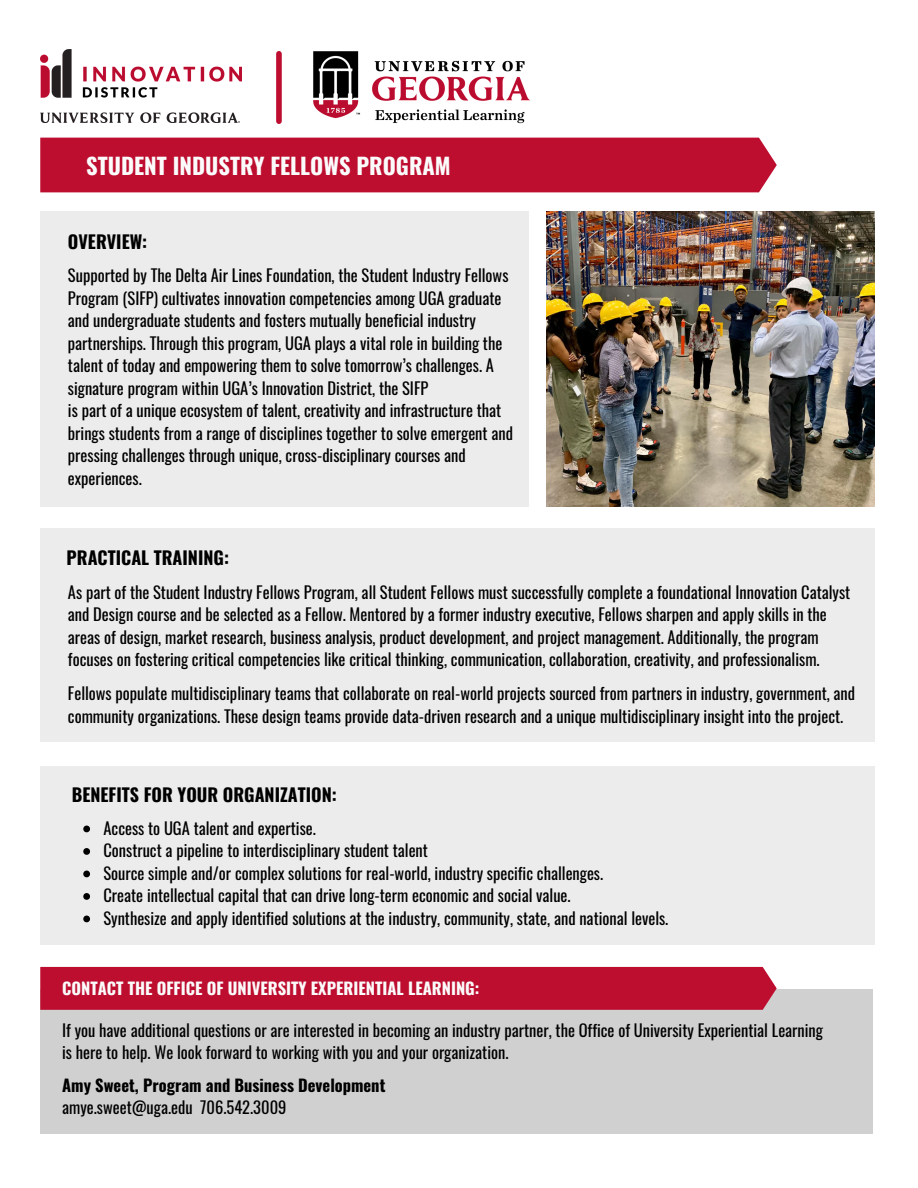
<style>
.page{position:relative;width:918px;height:1188px;background:#fff}
.page>*{position:absolute;margin:0;border:0;box-sizing:border-box;transform-origin:0 0}
.t1{font:700 22.5px "Oswald";color:#fcfbfb}
.t2{font:700 18px "Oswald";color:#000}
.t3{font:16.5px/22.5px "Oswald";color:#000}
.t4{font:700 16.5px "Oswald";color:#fcfbfb}
.t5{font:700 16.5px "Oswald";color:#000}
</style>
<div class="page">
<div style="left:40px;top:529px;width:835px;height:213px;background:#ececec"></div>
<div style="left:40px;top:766px;width:834px;height:179px;background:#ececec"></div>
<svg style="left:83px;top:826px;width:7px;height:6px"></svg>
<svg style="left:83px;top:848px;width:7px;height:7px"></svg>
<svg style="left:83px;top:871px;width:7px;height:6px"></svg>
<svg style="left:83px;top:893px;width:7px;height:7px"></svg>
<svg style="left:83px;top:916px;width:7px;height:6px"></svg>
<div style="left:40px;top:138px;width:737px;height:54px;background:#bd0e30"></div>
<div style="left:40px;top:212px;width:489px;height:295px;background:#ececec"></div>
<div style="left:40px;top:989px;width:833px;height:145px;background:#d0d0d0"></div>
<div style="left:40px;top:967px;width:737px;height:43px;background:#bd0e30"></div>
<img style="left:40px;top:49px;width:202px;height:74px">
<img style="left:313px;top:51px;width:217px;height:73px">
<div style="left:276px;top:54px;width:6px;height:67px;background:#bd0e30"></div>
<img style="left:547px;top:212px;width:327px;height:295px">
<p class="t1" style="left:86px;top:148px;width:366px">STUDENT INDUSTRY FELLOWS PROGRAM</p>
<p class="t2" style="left:68px;top:228px;width:81px">OVERVIEW:</p>
<p class="t3" style="left:68px;top:263px;width:442px">Supported by The Delta Air Lines Foundation, the Student Industry Fellows Program (SIFP) cultivates innovation competencies among UGA graduate and undergraduate students and fosters mutually beneficial industry partnerships. Through this program, UGA plays a vital role in building the talent of today and empowering them to solve tomorrow’s challenges. A signature program within UGA’s Innovation District, the SIFP</p>
<p class="t3" style="left:68px;top:398px;width:447px">is part of a unique ecosystem of talent, creativity and infrastructure that brings students from a range of disciplines together to solve emergent and pressing challenges through unique, cross-disciplinary courses and experiences.</p>
<p class="t2" style="left:67px;top:543px;width:164px">PRACTICAL TRAINING:</p>
<p class="t3" style="left:68px;top:580px;width:784px">As part of the Student Industry Fellows Program, all Student Fellows must successfully complete a foundational Innovation Catalyst and Design course and be selected as a Fellow. Mentored by a former industry executive, Fellows sharpen and apply skills in the areas of design, market research, business analysis, product development, and project management. Additionally, the program focuses on fostering critical competencies like critical thinking, communication, collaboration, creativity, and professionalism.</p>
<p class="t3" style="left:68px;top:682px;width:789px">Fellows populate multidisciplinary teams that collaborate on real-world projects sourced from partners in industry, government, and community organizations. These design teams provide data-driven research and a unique multidisciplinary insight into the project.</p>
<p class="t2" style="left:72px;top:781px;width:267px">BENEFITS FOR YOUR ORGANIZATION:</p>
<p class="t3" style="left:103px;top:816px;width:214px">Access to UGA talent and expertise.</p>
<p class="t3" style="left:103px;top:838px;width:326px">Construct a pipeline to interdisciplinary student talent</p>
<p class="t3" style="left:103px;top:861px;width:501px">Source simple and/or complex solutions for real-world, industry specific challenges.</p>
<p class="t3" style="left:103px;top:883px;width:469px">Create intellectual capital that can drive long-term economic and social value.</p>
<p class="t3" style="left:103px;top:906px;width:566px">Synthesize and apply identified solutions at the industry, community, state, and national levels.</p>
<p class="t4" style="left:62px;top:975px;width:419px">CONTACT THE OFFICE OF UNIVERSITY EXPERIENTIAL LEARNING:</p>
<p class="t3" style="left:62px;top:1018px;width:762px">If you have additional questions or are interested in becoming an industry partner, the Office of University Experiential Learning is here to help. We look forward to working with you and your organization.</p>
<p class="t5" style="left:62px;top:1072px;width:325px">Amy Sweet, Program and Business Development</p>
<p class="t3" style="left:62px;top:1095px;width:226px">amye.sweet@uga.edu 706.542.3009</p>
</div>
